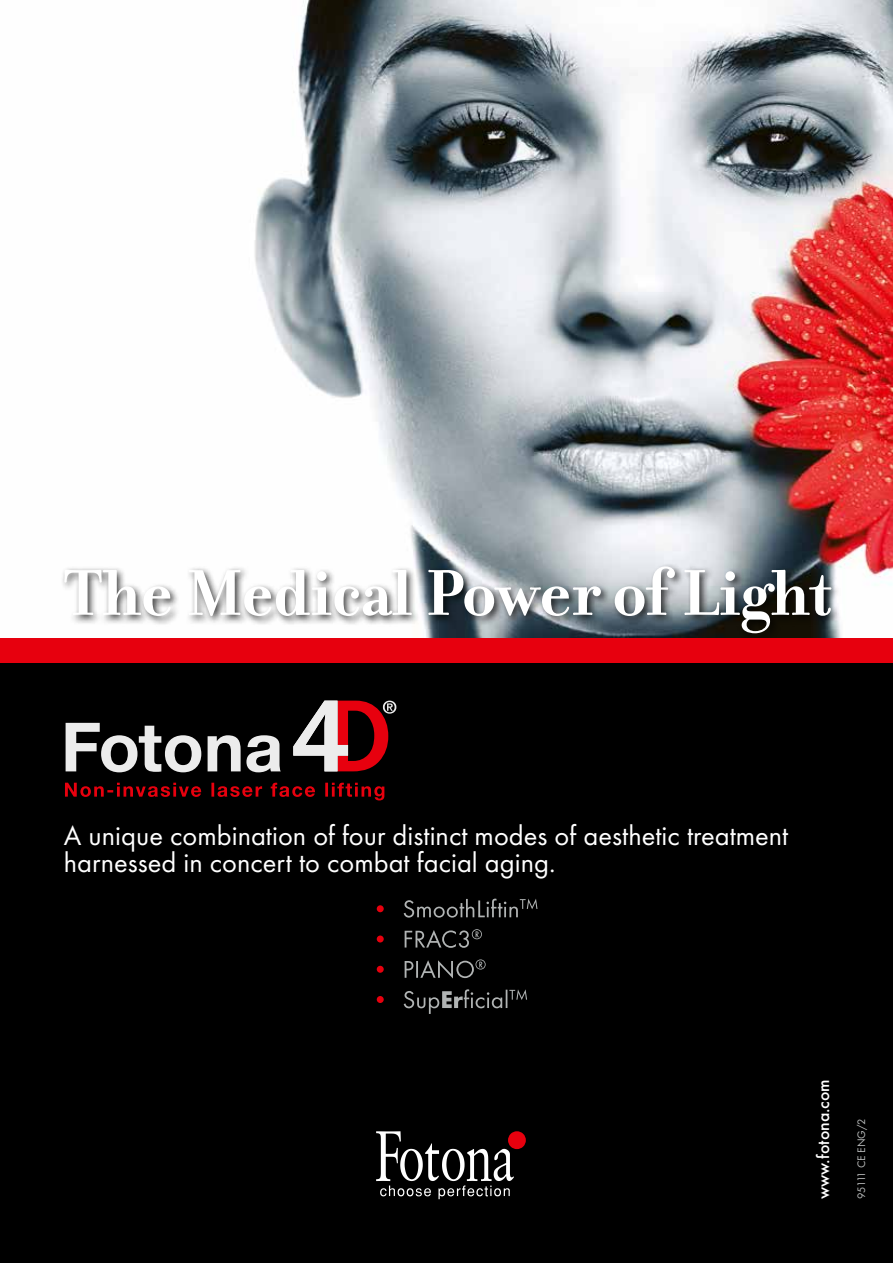
<style>
.page{position:relative;width:893px;height:1263px;background:#fff}
.page>*{position:absolute;margin:0;border:0;box-sizing:border-box;transform-origin:0 0}
.t1{font:700 69.75px "Filosofia";color:#fff}
.t2{font:28.5px/27px "Futura TEE";color:#fff}
.t3{font:500 17.7px "Futura TEE";color:#fff}
.t4{font:11.25px "Futura TEE";color:#bbbdbd}
</style>
<div class="page">
<img style="left:0;top:0;width:893px;height:639px">
<div style="left:0;top:653px;width:893px;height:610px;background:#000"></div>
<svg style="left:376px;top:1131px;width:150px;height:68px"></svg>
<svg style="left:404px;top:989px;width:123px;height:25px"></svg>
<div style="left:377px;top:996px;width:7px;height:7px;background:#e7000e;border-radius:50%"></div>
<svg style="left:405px;top:959px;width:81px;height:19px"></svg>
<div style="left:377px;top:966px;width:7px;height:7px;background:#e7000e;border-radius:50%"></div>
<svg style="left:405px;top:929px;width:77px;height:19px"></svg>
<div style="left:377px;top:935px;width:7px;height:7px;background:#e7000e;border-radius:50%"></div>
<svg style="left:404px;top:898px;width:133px;height:19px"></svg>
<div style="left:377px;top:905px;width:7px;height:7px;background:#e7000e;border-radius:50%"></div>
<div style="left:60px;top:562px;width:781px;height:82px;background:#000;opacity:.75"></div>
<div style="left:0;top:639px;width:893px;height:24px;background:#e7000e"></div>
<svg style="left:66px;top:723px;width:215px;height:49px"></svg>
<svg style="left:65px;top:783px;width:319px;height:17px"></svg>
<svg style="left:293px;top:701px;width:103px;height:70px"></svg>
<h1 class="t1" style="left:64px;top:551px;width:770px">The Medical Power of Light</h1>
<p class="t2" style="left:64px;top:821px;width:726px">A unique combination of four distinct modes of aesthetic treatment harnessed in concert to combat facial aging.</p>
<p class="t3" style="left:813px;top:1199px;width:122px;rotate:-90deg">www.fotona.com</p>
<p class="t4" style="left:854px;top:1199px;width:83px;rotate:-90deg">95111 CE ENG/2</p>
</div>
